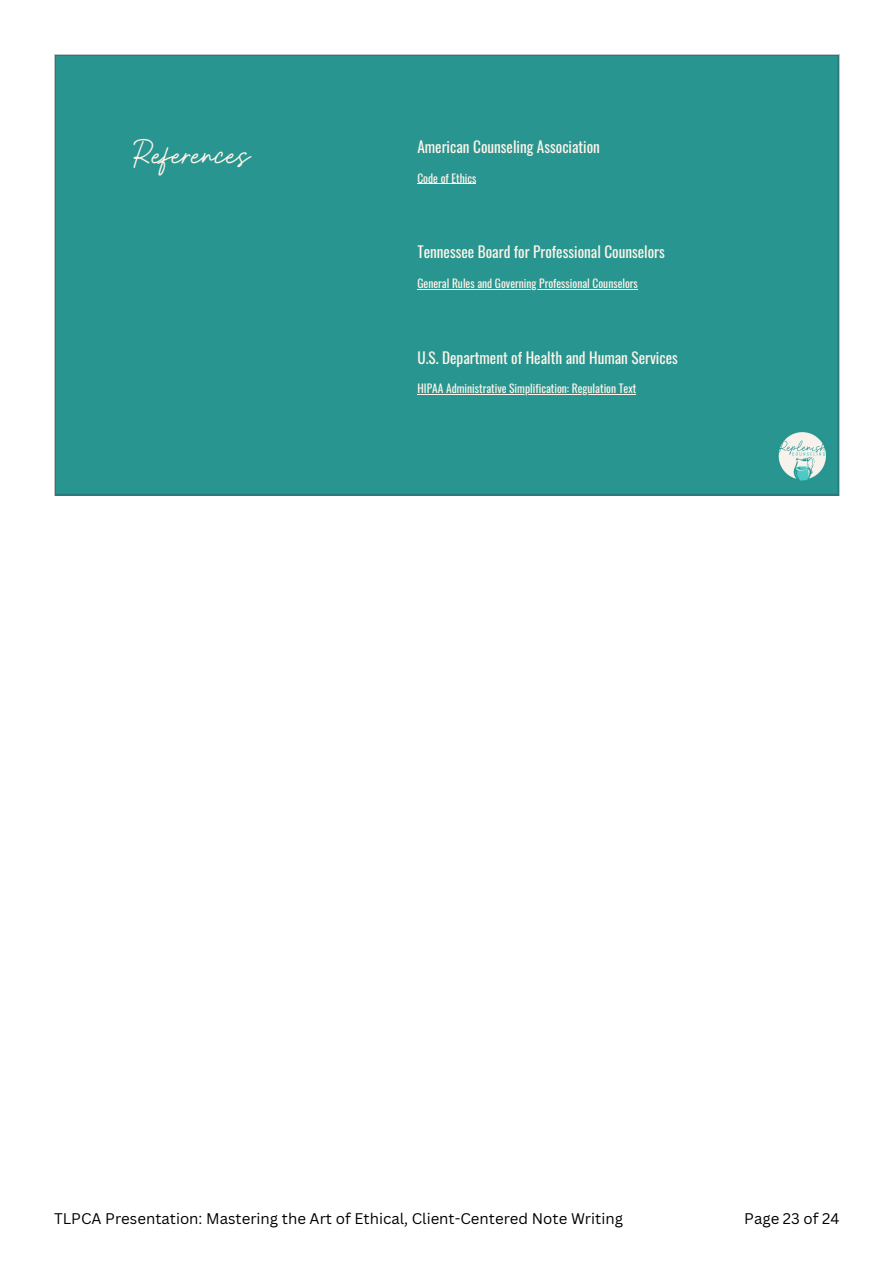
<style>
.page{position:relative;width:894px;height:1264px;background:#fff}
.page>*{position:absolute;margin:0;border:0;box-sizing:border-box;transform-origin:0 0}
.t1{font:43.65px "Riday Parcia";color:#fff5e9}
.t2{font:15.3px "Oswald";color:#fff5e9}
.t3{font:15px "Canva Sans";color:#000}
.t4{font:11.4px "Oswald";color:#fff5e9}
</style>
<div class="page">
<div style="left:54px;top:54px;width:785px;height:441px;background:#299591"></div>
<h1 class="t1" style="left:134px;top:135px;width:118px">References</h1>
<h2 class="t2" style="left:417px;top:135px;width:184px">American Counseling Association</h2>
<p class="t4" style="left:417px;top:169px;width:60px">Code of Ethics</p>
<h2 class="t2" style="left:417px;top:240px;width:249px">Tennessee Board for Professional Counselors</h2>
<p class="t4" style="left:417px;top:274px;width:222px">General Rules and Governing Professional Counselors</p>
<h2 class="t2" style="left:417px;top:345px;width:262px">U.S. Department of Health and Human Services</h2>
<p class="t4" style="left:417px;top:380px;width:220px">HIPAA Administrative Simplification: Regulation Text</p>
<h2 class="t3" style="left:54px;top:1207px;width:570px">TLPCA Presentation: Mastering the Art of Ethical, Client-Centered Note Writing</h2>
<h2 class="t3" style="left:744px;top:1207px;width:97px">Page 23 of 24</h2>
</div>
